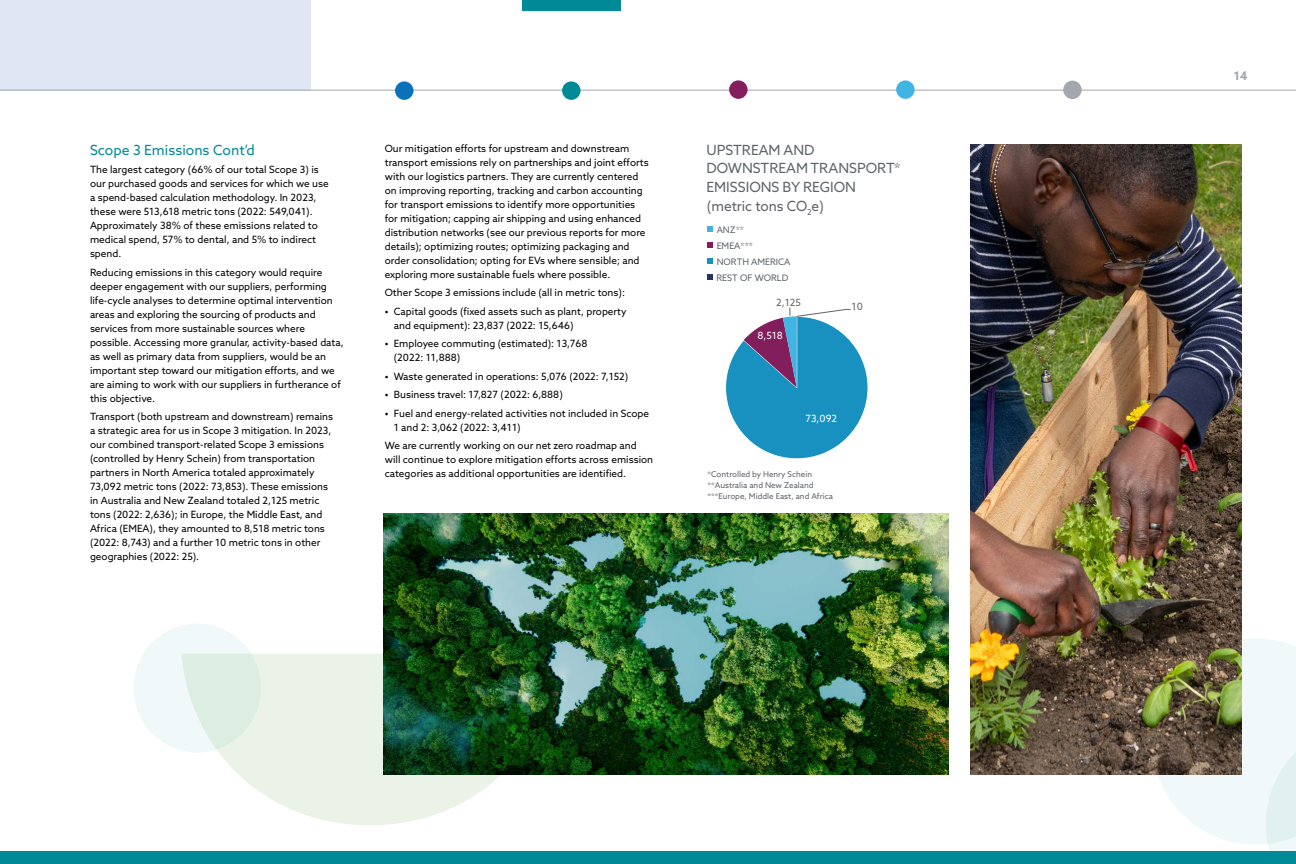
<style>
.page{position:relative;width:1296px;height:864px;background:#fff}
.page>*{position:absolute;margin:0;border:0;box-sizing:border-box;transform-origin:0 0}
.t1{font:14px/18.5px "Azo Sans";color:#5f6468}
.t2{font:14px "Azo Sans";color:#008996}
.t3{font:14px "Azo Sans";letter-spacing:-.005em;color:#5f6368}
.t4{font:700 12px "Azo Sans";color:#a3a7b0}
.t5{font:10px/14px "Azo Sans";color:#000}
.t6{font:10px "Azo Sans";color:#fff}
.t7{font:10px "Azo Sans";color:#5f6468}
.t8{font:9px "Azo Sans";letter-spacing:-.005em;color:#5f6468}
.t9{font:8px/11px "Azo Sans";color:#5e6267}
.s1{font-weight:700}
</style>
<div class="page">
<div style="left:0;top:0;width:310px;height:91px;background:#e1e6f4"></div>
<hr style="left:0;top:90px;width:1296px;height:1px;background:#a3a7b0">
<div style="left:1063px;top:81px;width:19px;height:18px;background:#a3a7b0;border-radius:50%"></div>
<div style="left:729px;top:80px;width:19px;height:19px;background:#841e5c;border-radius:50%"></div>
<div style="left:896px;top:80px;width:19px;height:19px;background:#40b5e4;border-radius:50%"></div>
<div style="left:562px;top:81px;width:19px;height:19px;background:#008996;border-radius:50%"></div>
<div style="left:395px;top:81px;width:18px;height:19px;background:#0a72ba;border-radius:50%"></div>
<svg style="left:182px;top:654px;width:377px;height:171px;fill:#ebf3e8"></svg>
<svg style="left:134px;top:624px;width:127px;height:128px;fill:#f0f8f9"></svg>
<svg style="left:1152px;top:639px;width:144px;height:213px"></svg>
<img style="left:384px;top:514px;width:565px;height:260px">
<img style="left:970px;top:144px;width:272px;height:630px">
<svg style="left:707px;top:258px;width:5px;height:6px"></svg>
<svg style="left:707px;top:242px;width:5px;height:6px"></svg>
<svg style="left:707px;top:227px;width:5px;height:5px"></svg>
<svg style="left:707px;top:274px;width:5px;height:6px"></svg>
<svg style="left:725px;top:308px;width:143px;height:151px"></svg>
<div style="left:0;top:852px;width:1296px;height:12px;background:#008996"></div>
<div style="left:523px;top:0;width:98px;height:10px;background:#008996"></div>
<h1 class="t2" style="left:90px;top:141px;width:166px">Scope 3 Emissions Cont’d</h1>
<p class="t5" style="left:90px;top:163px;width:240px">The largest category (66% of our total Scope 3) is our purchased goods and services for which we use a spend-based calculation methodology. In 2023, these were 513,618 metric tons (2022: 549,041).<br>Approximately 38% of these emissions related to medical spend, 57% to dental, and 5% to indirect spend.</p>
<p class="t5" style="left:90px;top:265px;width:255px">Reducing emissions in this category would require deeper engagement with our suppliers, performing life-cycle analyses to determine optimal intervention areas and exploring the sourcing of products and services from more sustainable sources where possible. Accessing more granular, activity-based data, as well as primary data from suppliers, would be an important step toward our mitigation efforts, and we are aiming to work with our suppliers in furtherance of this objective.</p>
<p class="t5" style="left:90px;top:410px;width:245px">Transport (both upstream and downstream) remains a strategic area for us in Scope 3 mitigation. In 2023, our combined transport-related Scope 3 emissions (controlled by Henry Schein) from transportation partners in North America totaled approximately 73,092 metric tons (2022: 73,853). These emissions in Australia and New Zealand totaled 2,125 metric tons (2022: 2,636); in Europe, the Middle East, and Africa (EMEA), they amounted to 8,518 metric tons (2022: 8,743) and a further 10 metric tons in other geographies (2022: 25).</p>
<p class="t5" style="left:385px;top:141px;width:265px">Our mitigation efforts for upstream and downstream transport emissions rely on partnerships and joint efforts with our logistics partners. They are currently centered on improving reporting, tracking and carbon accounting for transport emissions to identify more opportunities for mitigation; capping air shipping and using enhanced distribution networks (see our previous reports for more details); optimizing routes; optimizing packaging and order consolidation; opting for EVs where sensible; and exploring more sustainable fuels where possible.</p>
<p class="t5" style="left:385px;top:286px;width:242px">Other Scope 3 emissions include (all in metric tons):</p>
<p class="t5" style="left:394px;top:304px;width:234px;text-indent:-9px"><span class="s1">•</span> Capital goods (fixed assets such as plant, property and equipment): 23,837 (2022: 15,646)</p>
<p class="t5" style="left:394px;top:337px;width:195px;text-indent:-9px"><span class="s1">•</span> Employee commuting (estimated): 13,768 (2022: 11,888)</p>
<p class="t5" style="left:385px;top:369px;width:245px"><span class="s1">•</span> Waste generated in operations: 5,076 (2022: 7,152)</p>
<p class="t5" style="left:385px;top:388px;width:180px"><span class="s1">•</span> Business travel: 17,827 (2022: 6,888)</p>
<p class="t5" style="left:394px;top:406px;width:257px;text-indent:-9px"><span class="s1">•</span> Fuel and energy-related activities not included in Scope<br>1 and 2: 3,062 (2022: 3,411)</p>
<p class="t5" style="left:385px;top:439px;width:270px">We are currently working on our net zero roadmap and will continue to explore mitigation efforts across emission categories as additional opportunities are identified.</p>
<h1 class="t1" style="left:707px;top:140px;width:196px">UPSTREAM AND<br>DOWNSTREAM TRANSPORT*<br>EMISSIONS BY REGION</h1>
<h1 class="t3" style="left:707px;top:196px;width:119px">(metric tons CO<sub>2</sub>e)</h1>
<p class="t8" style="left:717px;top:224px;width:29px">ANZ**</p>
<p class="t8" style="left:717px;top:240px;width:38px">EMEA***</p>
<p class="t8" style="left:717px;top:256px;width:75px">NORTH AMERICA</p>
<p class="t8" style="left:717px;top:271px;width:73px">REST OF WORLD</p>
<p class="t7" style="left:776px;top:295px;width:26px">2,125</p>
<p class="t7" style="left:852px;top:300px;width:13px">10</p>
<p class="t6" style="left:757px;top:329px;width:27px">8,518</p>
<p class="t6" style="left:806px;top:412px;width:33px">73,092</p>
<p class="t9" style="left:708px;top:469px;width:127px">*Controlled by Henry Schein **Australia and New Zealand ***Europe, Middle East, and Africa</p>
<p class="t4" style="left:1234px;top:68px;width:16px">14</p>
</div>
